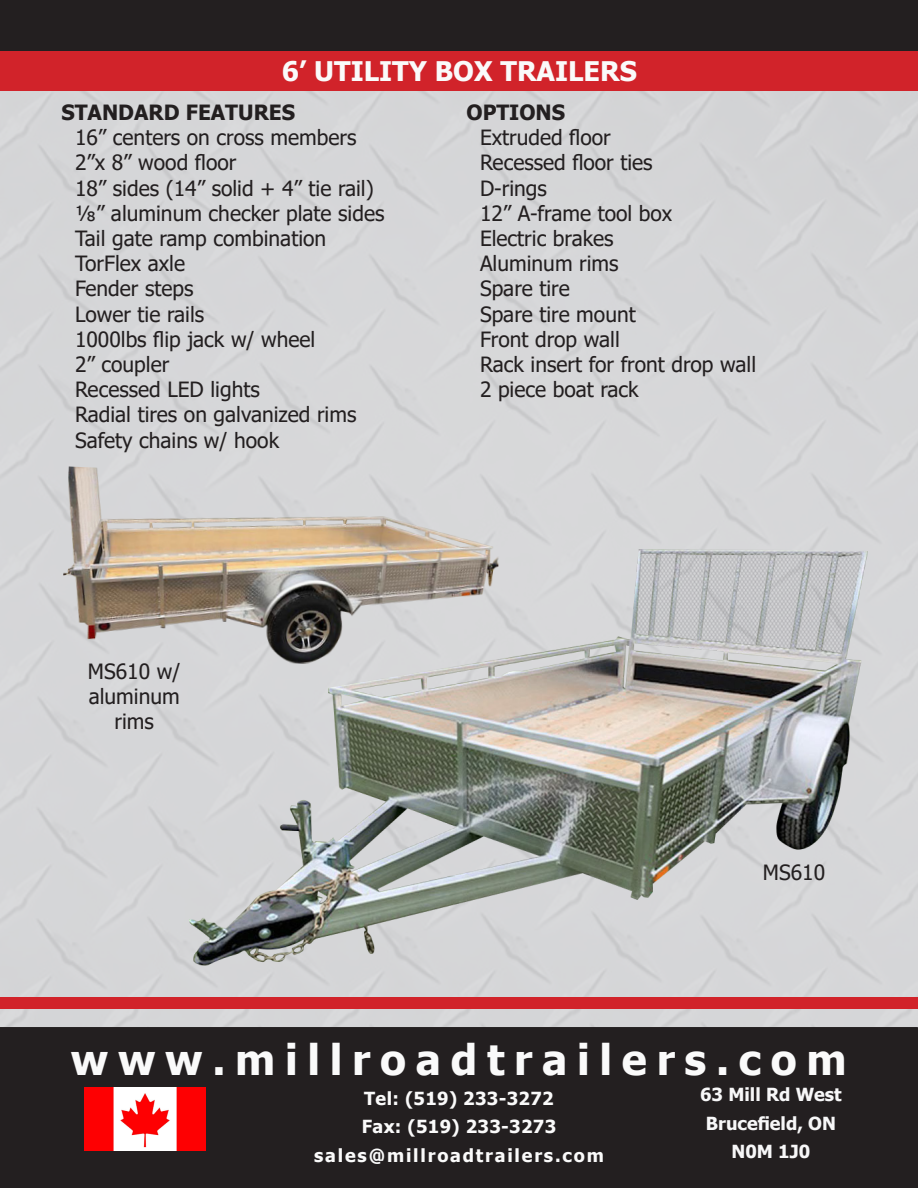
<style>
.page{position:relative;width:918px;height:1188px;background:#fff}
.page>*{position:absolute;margin:0;border:0;box-sizing:border-box;transform-origin:0 0}
.t1{font:700 42.15px "Tahoma";letter-spacing:.23em;color:#fafafa}
.headin_top_sub{font:700 27px "Tahoma";color:#fafafa}
.Body_options_feature{font:21px/25.2px "Tahoma";color:#231f20;text-align:center}
.heading_features_opt{font:700 21px "Tahoma";color:#231f20}
.t2{font:700 18px/28.5px "Tahoma";letter-spacing:.1em;color:#fafafa;text-align:center}
.t3{font:18px "Tahoma";letter-spacing:.085em;color:#fafafa}
.t4{font:700 18px/28.5px "Tahoma";color:#f7f7f8;text-align:center}
.t5{font:18px "Tahoma";color:#f7f7f8}
</style>
<div class="page">
<div style="left:0;top:62px;width:918px;height:975px;background:#d5d6d8"></div>
<div style="left:0;top:0;width:918px;height:52px;background:#231f20"></div>
<div style="left:0;top:1026px;width:918px;height:162px;background:#231f20"></div>
<div style="left:0;top:997px;width:918px;height:12px;background:#d1232a"></div>
<div style="left:0;top:51px;width:918px;height:40px;background:#d1232a"></div>
<img style="left:190px;top:549px;width:678px;height:417px">
<img style="left:59px;top:467px;width:444px;height:205px">
<p class="headin_top_sub" style="left:282px;top:52px;width:357px">6’ UTILITY BOX TRAILERS</p>
<p class="heading_features_opt" style="left:62px;top:98px;width:235px">STANDARD FEATURES</p>
<p class="Body_options_feature" style="left:75px;top:126px;width:283px">16” centers on cross members</p>
<p class="Body_options_feature" style="left:75px;top:151px;width:163px">2”x 8” wood floor</p>
<p class="Body_options_feature" style="left:75px;top:177px;width:300px">18” sides (14” solid + 4” tie rail)</p>
<p class="Body_options_feature" style="left:75px;top:202px;width:311px">⅛” aluminum checker plate sides</p>
<p class="Body_options_feature" style="left:75px;top:227px;width:253px">Tail gate ramp combination</p>
<p class="Body_options_feature" style="left:75px;top:252px;width:112px">TorFlex axle</p>
<p class="Body_options_feature" style="left:75px;top:277px;width:120px">Fender steps</p>
<p class="Body_options_feature" style="left:75px;top:303px;width:131px">Lower tie rails</p>
<p class="Body_options_feature" style="left:75px;top:328px;width:242px">1000lbs flip jack w/ wheel</p>
<p class="Body_options_feature" style="left:75px;top:353px;width:96px">2” coupler</p>
<p class="Body_options_feature" style="left:75px;top:378px;width:186px">Recessed LED lights</p>
<p class="Body_options_feature" style="left:75px;top:403px;width:283px">Radial tires on galvanized rims</p>
<p class="Body_options_feature" style="left:75px;top:429px;width:206px">Safety chains w/ hook</p>
<p class="heading_features_opt" style="left:466px;top:98px;width:100px">OPTIONS</p>
<p class="Body_options_feature" style="left:480px;top:126px;width:132px">Extruded floor</p>
<p class="Body_options_feature" style="left:480px;top:151px;width:174px">Recessed floor ties</p>
<p class="Body_options_feature" style="left:480px;top:177px;width:68px">D-rings</p>
<p class="Body_options_feature" style="left:480px;top:202px;width:194px">12” A-frame tool box</p>
<p class="Body_options_feature" style="left:480px;top:227px;width:135px">Electric brakes</p>
<p class="Body_options_feature" style="left:480px;top:252px;width:140px">Aluminum rims</p>
<p class="Body_options_feature" style="left:480px;top:277px;width:91px">Spare tire</p>
<p class="Body_options_feature" style="left:480px;top:303px;width:157px">Spare tire mount</p>
<p class="Body_options_feature" style="left:480px;top:328px;width:141px">Front drop wall</p>
<p class="Body_options_feature" style="left:480px;top:353px;width:278px">Rack insert for front drop wall</p>
<p class="Body_options_feature" style="left:480px;top:378px;width:160px">2 piece boat rack</p>
<p class="Body_options_feature" style="left:88px;top:660px;width:94px">MS610 w/ aluminum rims</p>
<p class="Body_options_feature" style="left:763px;top:861px;width:64px">MS610</p>
<h1 class="t1" style="left:71px;top:1030px;width:777px">www.millroadtrailers.com</h1>
<p class="t5" style="left:732px;top:1083px;width:80px">63 Mill Rd</p>
<p class="t5" style="left:714px;top:1111px;width:115px">Bruce ld, ON</p>
<p class="t5" style="left:737px;top:1140px;width:23px">N0</p>
<p class="t5" style="left:795px;top:1140px;width:11px">0</p>
<p class="t4" style="left:700px;top:1081px;width:143px">63 Mill Rd West<br>Brucefield, ON<br>N0M 1J0</p>
<p class="t2" style="left:314px;top:1085px;width:291px">Tel: (519) 233-3272<br>Fax: (519) 233-3273 sales@millroadtrailers.com</p>
<p class="t3" style="left:377px;top:1086px;width:75px">Tel: (519</p>
<p class="t3" style="left:484px;top:1086px;width:59px">3-3272</p>
<p class="t3" style="left:374px;top:1114px;width:80px">Fax: (519</p>
<p class="t3" style="left:486px;top:1114px;width:59px">3-3273</p>
<p class="t3" style="left:331px;top:1143px;width:120px">sales@mi lro</p>
<p class="t3" style="left:483px;top:1143px;width:106px">railers.com</p>
</div>
